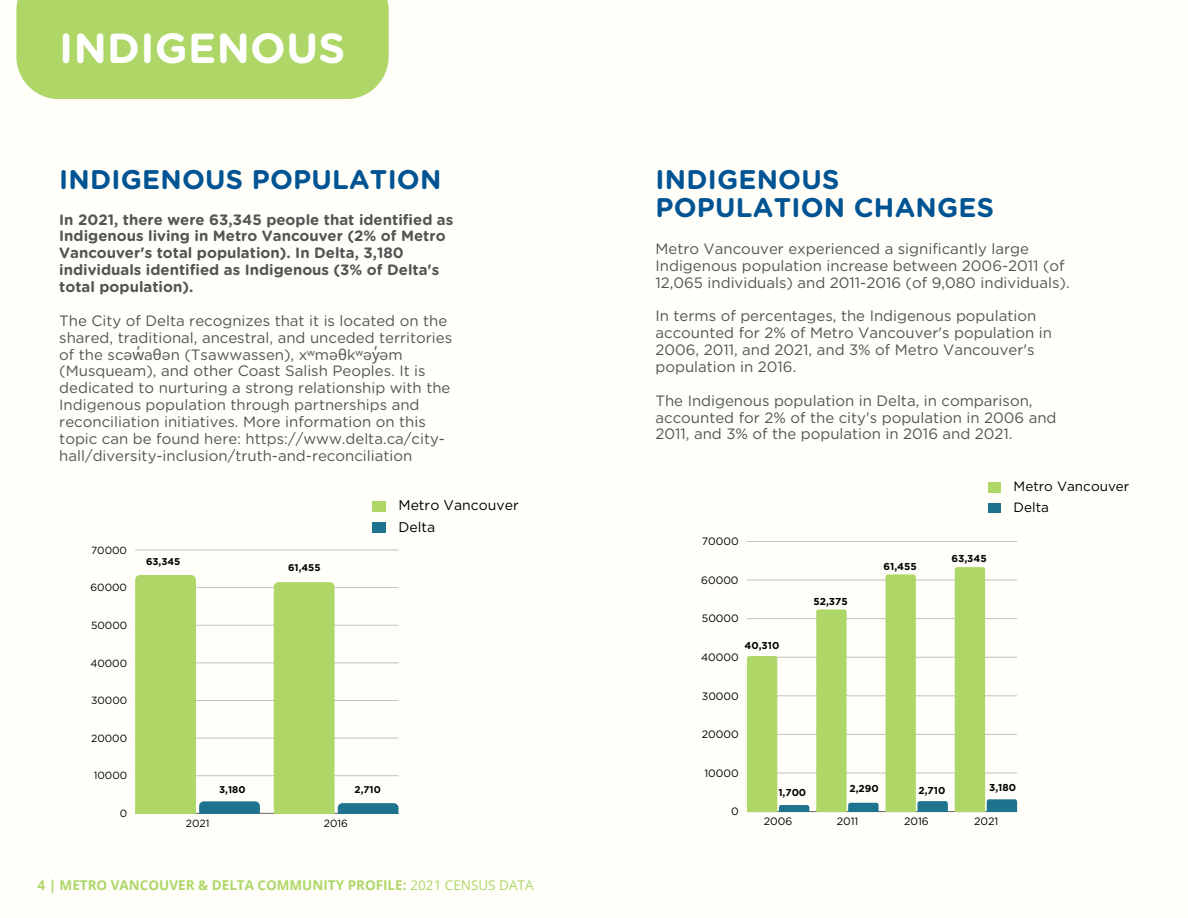
<style>
.page{position:relative;width:1188px;height:918px;background:#fffef9}
.page>*{position:absolute;margin:0;border:0;box-sizing:border-box;transform-origin:0 0}
.t1{font:700 42px "Gotham Rounded";letter-spacing:.01em;color:#fff}
.t2{font:700 27px "Gotham Rounded";letter-spacing:.01em;color:#005493}
.t3{font:15px/16.8px "Gotham";color:#545454}
.t4{font:15px/16.8px "Gotham Rounded";color:#545454}
.t5{font:700 15px/16.8px "Gotham Rounded";color:#545454}
.t6{font:14.1px "Gotham";color:#000}
.t7{font:700 13.5px "Open Sans";color:#aed768}
.t8{font:13.5px "Gotham";color:#000}
.t9{font:10.65px "Gotham";color:#000}
.t10{font:10.35px "Gotham";color:#000}
.t11{font:700 10.05px "Gotham";color:#000}
.t12{font:700 9.75px "Gotham";color:#000}
.s1{font-family:"Noto Sans"}
.s2{font-weight:400}
</style>
<div class="page">
<div style="left:16px;top:0;width:373px;height:99px;background:#aed768"></div>
<div style="left:372px;top:501px;width:13px;height:11px;background:#aed768"></div>
<div style="left:372px;top:522px;width:13px;height:11px;background:#1e748f"></div>
<div style="left:988px;top:482px;width:12px;height:10px;background:#aed768"></div>
<div style="left:988px;top:503px;width:12px;height:9px;background:#1e748f"></div>
<hr style="left:135px;top:813px;width:264px;height:1px;background:#000">
<hr style="left:135px;top:775px;width:264px;height:1px;background:#000">
<hr style="left:135px;top:738px;width:264px;height:1px;background:#000">
<hr style="left:135px;top:700px;width:264px;height:1px;background:#000">
<hr style="left:135px;top:663px;width:264px;height:1px;background:#000">
<hr style="left:135px;top:625px;width:264px;height:1px;background:#000">
<hr style="left:135px;top:587px;width:264px;height:1px;background:#000">
<hr style="left:135px;top:550px;width:264px;height:1px;background:#000">
<svg style="left:135px;top:575px;width:125px;height:238px"></svg>
<svg style="left:274px;top:582px;width:125px;height:231px"></svg>
<hr style="left:747px;top:811px;width:270px;height:1px;background:#000">
<hr style="left:747px;top:773px;width:270px;height:1px;background:#000">
<hr style="left:747px;top:734px;width:270px;height:1px;background:#000">
<hr style="left:747px;top:696px;width:270px;height:1px;background:#000">
<hr style="left:747px;top:657px;width:270px;height:1px;background:#000">
<hr style="left:747px;top:618px;width:270px;height:1px;background:#000">
<hr style="left:747px;top:580px;width:270px;height:1px;background:#000">
<hr style="left:747px;top:541px;width:270px;height:1px;background:#000">
<svg style="left:747px;top:656px;width:62px;height:156px"></svg>
<svg style="left:816px;top:609px;width:63px;height:203px"></svg>
<svg style="left:885px;top:574px;width:63px;height:238px"></svg>
<svg style="left:955px;top:567px;width:62px;height:245px"></svg>
<h1 class="t1" style="left:59px;top:29px;width:288px">INDIGENOUS</h1>
<h2 class="t2" style="left:59px;top:168px;width:384px">INDIGENOUS POPULATION</h2>
<h4 class="t2" style="left:656px;top:167px;width:185px">INDIGENOUS</h4>
<h4 class="t5" style="left:59px;top:212px;width:396px">In 2021, there were 63,345 people that identified as</h4>
<h4 class="t2" style="left:656px;top:195px;width:340px">POPULATION CHANGES</h4>
<h4 class="t5" style="left:59px;top:228px;width:388px">Indigenous living in Metro Vancouver (2% of Metro Vancouver's total population). In Delta, 3,180 individuals identified as Indigenous (3% of Delta's total population).</h4>
<p class="t4" style="left:59px;top:313px;width:394px">The City of Delta recognizes that it is located on the shared, traditional, ancestral, and unceded territories of the scə<span class="s1">w̓</span>a<span class="s1">θ</span>ən (Tsawwassen), x<span class="s1">ʷ</span>mə<span class="s1">θ</span>k<span class="s1">ʷ</span>ə<span class="s1">y̓</span>əm (Musqueam), and other Coast Salish Peoples. It is dedicated to nurturing a strong relationship with the Indigenous population through partnerships and reconciliation initiatives. More information on this topic can be found here: https://www.delta.ca/city&shy;hall/diversity-inclusion/truth-and-reconciliation</p>
<p class="t10" style="left:91px;top:544px;width:37px">70000</p>
<p class="t10" style="left:91px;top:581px;width:38px">60000</p>
<p class="t10" style="left:91px;top:619px;width:38px">50000</p>
<p class="t10" style="left:90px;top:657px;width:38px">40000</p>
<p class="t10" style="left:91px;top:694px;width:38px">30000</p>
<p class="t10" style="left:91px;top:732px;width:38px">20000</p>
<p class="t10" style="left:94px;top:769px;width:35px">10000</p>
<p class="t10" style="left:120px;top:807px;width:9px">0</p>
<h2 class="t12" style="left:146px;top:556px;width:36px">63,345</h2>
<h4 class="t12" style="left:288px;top:561px;width:34px">61,455</h4>
<p class="t6" style="left:399px;top:496px;width:122px">Metro Vancouver</p>
<p class="t6" style="left:399px;top:519px;width:38px">Delta</p>
<h4 class="t12" style="left:219px;top:784px;width:28px">3,180</h4>
<h4 class="t12" style="left:355px;top:784px;width:28px">2,710</h4>
<p class="t10" style="left:186px;top:817px;width:25px">2021</p>
<p class="t10" style="left:324px;top:817px;width:26px">2016</p>
<p class="t7" style="left:38px;top:876px;width:498px">4 | METRO VANCOUVER &amp; DELTA COMMUNITY PROFILE: <span class="s2">2021 CENSUS DATA</span></p>
<h4 class="t3" style="left:656px;top:240px;width:416px">Metro Vancouver experienced a significantly large<br>Indigenous population increase between 2006-2011 (of<br>12,065 individuals) and 2011-2016 (of 9,080 individuals).</h4>
<p class="t3" style="left:656px;top:307px;width:398px">In terms of percentages, the Indigenous population accounted for 2% of Metro Vancouver's population in 2006, 2011, and 2021, and 3% of Metro Vancouver's population in 2016.</p>
<h4 class="t3" style="left:656px;top:392px;width:403px">The Indigenous population in Delta, in comparison, accounted for 2% of the city's population in 2006 and<br>2011, and 3% of the population in 2016 and 2021.</h4>
<p class="t9" style="left:702px;top:535px;width:38px">70000</p>
<p class="t9" style="left:701px;top:574px;width:39px">60000</p>
<p class="t9" style="left:702px;top:612px;width:39px">50000</p>
<p class="t11" style="left:745px;top:640px;width:36px">40,310</p>
<p class="t9" style="left:701px;top:651px;width:39px">40000</p>
<p class="t9" style="left:702px;top:689px;width:39px">30000</p>
<h4 class="t11" style="left:814px;top:596px;width:36px">52,375</h4>
<p class="t11" style="left:883px;top:560px;width:35px">61,455</p>
<p class="t11" style="left:951px;top:552px;width:37px">63,345</p>
<p class="t8" style="left:1014px;top:478px;width:117px">Metro Vancouver</p>
<p class="t8" style="left:1014px;top:499px;width:37px">Delta</p>
<p class="t9" style="left:702px;top:728px;width:38px">20000</p>
<p class="t9" style="left:704px;top:767px;width:36px">10000</p>
<p class="t9" style="left:731px;top:805px;width:9px">0</p>
<h4 class="t11" style="left:778px;top:786px;width:29px">1,700</h4>
<p class="t11" style="left:849px;top:783px;width:31px">2,290</p>
<p class="t11" style="left:919px;top:784px;width:28px">2,710</p>
<p class="t11" style="left:989px;top:782px;width:28px">3,180</p>
<p class="t9" style="left:764px;top:815px;width:30px">2006</p>
<p class="t9" style="left:837px;top:815px;width:23px">2011</p>
<p class="t9" style="left:904px;top:815px;width:26px">2016</p>
<p class="t9" style="left:974px;top:815px;width:26px">2021</p>
</div>
